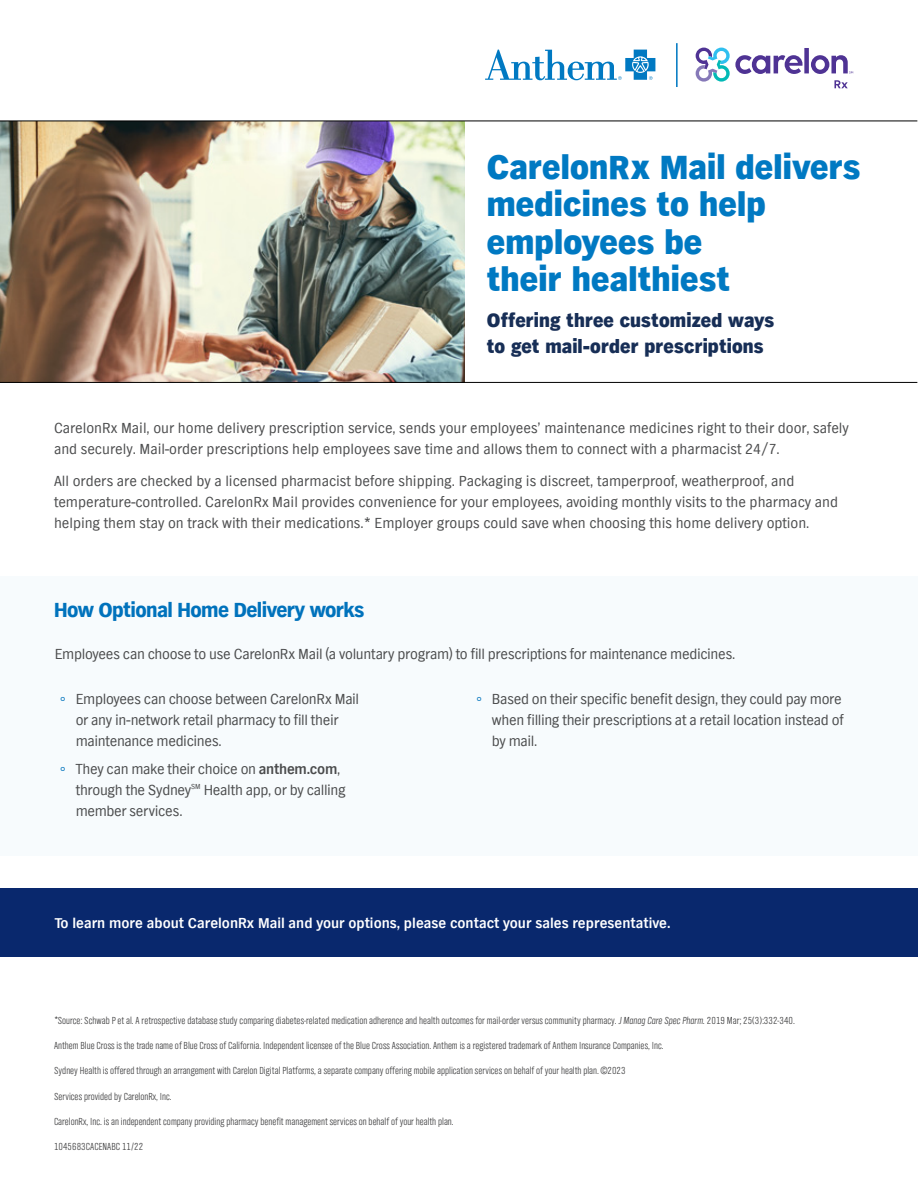
<style>
.page{position:relative;width:918px;height:1188px;background:#fff}
.page>*{position:absolute;margin:0;border:0;box-sizing:border-box;transform-origin:0 0}
.t1{font:800 34.5px/37.5px "TV Nord EF";letter-spacing:.005em;color:#0079c2}
.VP_Subhead{font:900 21px "TV Nord EF";letter-spacing:-.03em;color:#0072bc}
.t2{font:800 19.5px/25.5px "TV Nord EF";letter-spacing:.005em;color:#172e56}
.VP_Body_Bullet_Inden{font:15px/21px "TV Nord EF";color:#4b4c4d}
.VP_Body_Bullet_Inden-2{font:15px/21px "TV Nord EF";letter-spacing:-.02em;color:#4b4c4d}
.t3{font:700 15px "TV Nord EF";color:#fff}
.t4{font:10.5px "TV Nord EF Light Con";color:#3e3e3f}
.s1{color:#0072bc}
.s2{font-weight:700}
.s3{font-family:"TV Nord EF Light Con Obl"}
</style>
<div class="page">
<div style="left:0;top:889px;width:918px;height:68px;background:#09286d"></div>
<img style="left:0;top:122px;width:465px;height:260px">
<hr style="left:0;top:121px;width:917px;height:1px;background:#000">
<hr style="left:0;top:382px;width:917px;height:1px;background:#000">
<div style="left:0;top:576px;width:918px;height:279px;background:#f7fbfd"></div>
<svg style="left:485px;top:50px;width:170px;height:30px"></svg>
<hr style="left:676px;top:43px;width:2px;height:44px;background:#0079c2">
<svg style="left:696px;top:48px;width:157px;height:40px"></svg>
<p class="t1" style="left:487px;top:150px;width:375px">CarelonRx Mail delivers medicines to help employees be<br>their healthiest</p>
<p class="t2" style="left:487px;top:309px;width:289px">Offering three customized ways to get mail-order prescriptions</p>
<p class="VP_Body_Bullet_Inden" style="left:54px;top:418px;width:797px">CarelonRx Mail, our home delivery prescription service, sends your employees’ maintenance medicines right to their door, safely and securely. Mail-order prescriptions help employees save time and allows them to connect with a pharmacist 24/7.</p>
<p class="VP_Body_Bullet_Inden" style="left:54px;top:470px;width:786px">All orders are checked by a licensed pharmacist before shipping. Packaging is discreet, tamperproof, weatherproof, and temperature-controlled. CarelonRx Mail provides convenience for your employees, avoiding monthly visits to the pharmacy and helping them stay on track with their medications.* Employer groups could save when choosing this home delivery option.</p>
<p class="VP_Subhead" style="left:54px;top:598px;width:312px">How Optional Home Delivery works</p>
<p class="VP_Body_Bullet_Inden-2" style="left:55px;top:644px;width:682px">Employees can choose to use CarelonRx Mail (a voluntary program) to fill prescriptions for maintenance medicines.</p>
<p class="VP_Body_Bullet_Inden-2" style="left:76px;top:689px;width:285px;text-indent:-15px"><span class="s1">◦</span> Employees can choose between CarelonRx Mail or any in-network retail pharmacy to fill their maintenance medicines.</p>
<p class="VP_Body_Bullet_Inden-2" style="left:76px;top:758px;width:271px;text-indent:-15px"><span class="s1">◦</span> They can make their choice on <span class="s2">anthem.com</span>, through the Sydney<sup>SM</sup> Health app, or by calling member services.</p>
<p class="VP_Body_Bullet_Inden-2" style="left:492px;top:689px;width:353px;text-indent:-15px"><span class="s1">◦</span> Based on their specific benefit design, they could pay more when filling their prescriptions at a retail location instead of by mail.</p>
<p class="t3" style="left:55px;top:914px;width:617px">To learn more about CarelonRx Mail and your options, please contact your sales representative.</p>
<p class="t4" style="left:54px;top:1015px;width:742px">*Source: Schwab P et al. A retrospective database study comparing diabetes-related medication adherence and health outcomes for mail-order versus community pharmacy. <span class="s3">J Manag Care Spec Pharm.</span> 2019 Mar; 25(3):332-340.</p>
<p class="t4" style="left:54px;top:1040px;width:611px">Anthem Blue Cross is the trade name of Blue Cross of California. Independent licensee of the Blue Cross Association. Anthem is a registered trademark of Anthem Insurance Companies, Inc.</p>
<p class="t4" style="left:54px;top:1065px;width:573px">Sydney Health is offered through an arrangement with Carelon Digital Platforms, a separate company offering mobile application services on behalf of your health plan. ©2023</p>
<p class="t4" style="left:54px;top:1091px;width:119px">Services provided by CarelonRx, Inc.</p>
<p class="t4" style="left:54px;top:1116px;width:401px">CarelonRx, Inc. is an independent company providing pharmacy benefit management services on behalf of your health plan.</p>
<p class="t4" style="left:54px;top:1141px;width:91px">1045683CACENABC 11/22</p>
</div>
